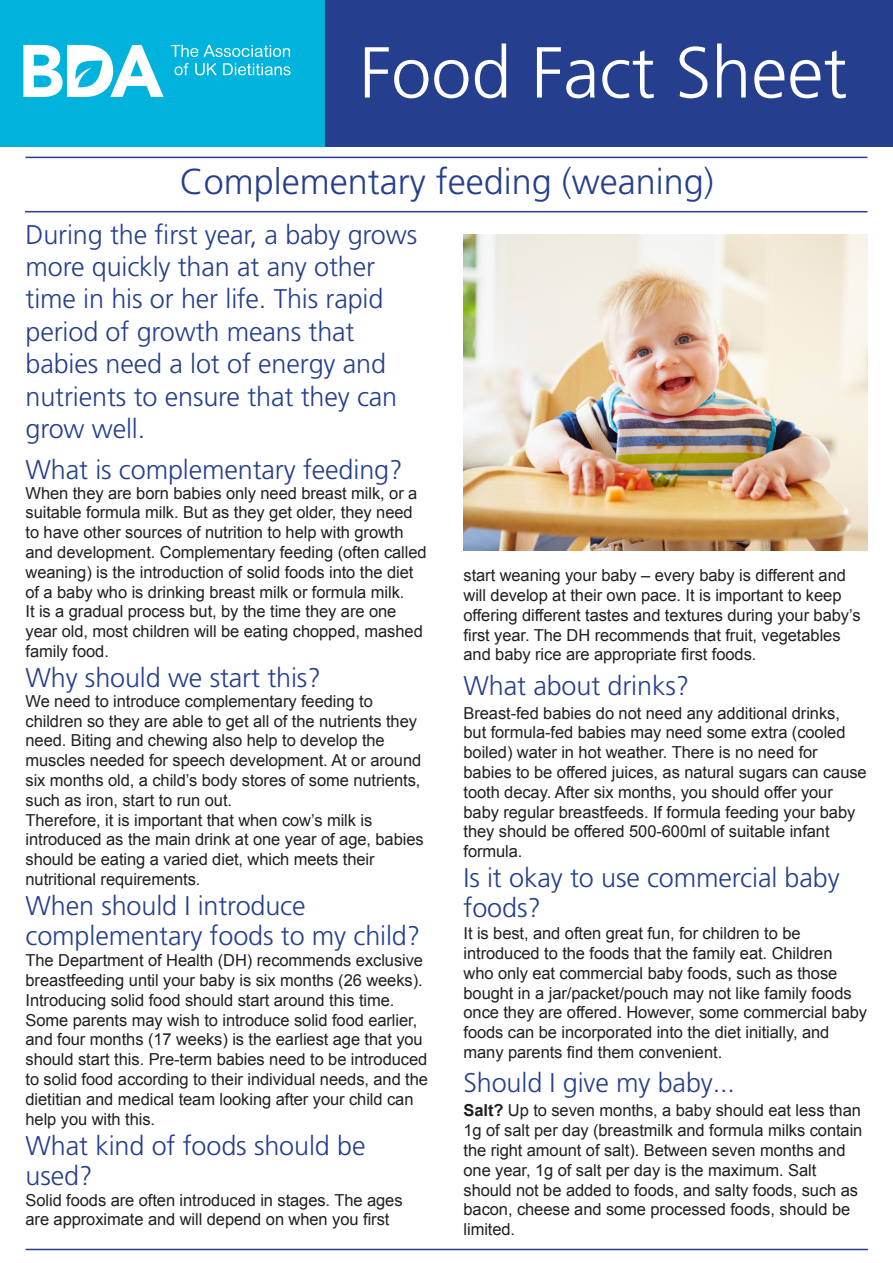
<style>
.page{position:relative;width:893px;height:1263px;background:#fff}
.page>*{position:absolute;margin:0;border:0;box-sizing:border-box;transform-origin:0 0}
.t1{font:300 72px "Frutiger LT Pro";color:#fff}
.Fact_Sheet_Title{font:300 36px "Frutiger LT Pro";color:#253f8e}
.Intro_paragraph{font:300 27px/32.4px "Frutiger LT Pro";letter-spacing:-.005em;color:#253f8e}
.Body{font:300 27px/30px "Frutiger LT Pro";letter-spacing:-.005em;color:#253f8e}
.Subhead_18PT{font:300 27px "Frutiger LT Pro";letter-spacing:-.005em;color:#253f8e}
.Body-2{font:16.5px/19.8px "Arial";letter-spacing:-.005em;color:#231f20}
.s1{font-weight:700}
</style>
<div class="page">
<hr style="left:26px;top:157px;width:841px;height:1px;background:#253f8e">
<hr style="left:25px;top:211px;width:842px;height:1px;background:#253f8e">
<hr style="left:26px;top:1249px;width:842px;height:1px;background:#253f8e">
<div style="left:0;top:0;width:893px;height:147px;background:#253f8e"></div>
<div style="left:0;top:0;width:325px;height:146px;background:#00b3dc"></div>
<svg style="left:23px;top:45px;width:141px;height:52px"></svg>
<svg style="left:171px;top:45px;width:27px;height:12px"></svg>
<svg style="left:204px;top:45px;width:86px;height:12px"></svg>
<svg style="left:175px;top:63px;width:14px;height:12px"></svg>
<svg style="left:195px;top:63px;width:21px;height:12px"></svg>
<svg style="left:223px;top:63px;width:68px;height:12px"></svg>
<img style="left:463px;top:235px;width:404px;height:315px">
<p class="t1" style="left:359px;top:31px;width:490px">Food Fact Sheet</p>
<p class="Fact_Sheet_Title" style="left:180px;top:161px;width:536px">Complementary feeding (weaning)</p>
<p class="Intro_paragraph" style="left:26px;top:218px;width:393px">During the first year, a baby grows more quickly than at any other time in his or her life. This rapid period of growth means that babies need a lot of energy and nutrients to ensure that they can grow well.</p>
<p class="Subhead_18PT" style="left:26px;top:454px;width:379px">What is complementary feeding?</p>
<p class="Body-2" style="left:26px;top:483px;width:403px">When they are born babies only need breast milk, or a suitable formula milk. But as they get older, they need to have other sources of nutrition to help with growth and development. Complementary feeding (often called weaning) is the introduction of solid foods into the diet of a baby who is drinking breast milk or formula milk.<br>It is a gradual process but, by the time they are one year old, most children will be eating chopped, mashed family food.</p>
<p class="Body" style="left:26px;top:663px;width:297px">Why should we start this?</p>
<p class="Body-2" style="left:26px;top:691px;width:397px">We need to introduce complementary feeding to children so they are able to get all of the nutrients they need. Biting and chewing also help to develop the muscles needed for speech development. At or around six months old, a child’s body stores of some nutrients, such as iron, start to run out.</p>
<p class="Body-2" style="left:26px;top:810px;width:400px">Therefore, it is important that when cow’s milk is introduced as the main drink at one year of age, babies should be eating a varied diet, which meets their nutritional requirements.</p>
<p class="Body" style="left:26px;top:891px;width:396px">When should I introduce complementary foods to my child?</p>
<p class="Body-2" style="left:26px;top:951px;width:404px">The Department of Health (DH) recommends exclusive breastfeeding until your baby is six months (26 weeks).<br>Introducing solid food should start around this time.<br>Some parents may wish to introduce solid food earlier, and four months (17 weeks) is the earliest age that you should start this. Pre-term babies need to be introduced to solid food according to their individual needs, and the dietitian and medical team looking after your child can help you with this.</p>
<p class="Body" style="left:26px;top:1130px;width:341px">What kind of foods should be used?</p>
<p class="Body-2" style="left:26px;top:1190px;width:379px">Solid foods are often introduced in stages. The ages are approximate and will depend on when you first</p>
<p class="Body-2" style="left:463px;top:566px;width:399px">start weaning your baby – every baby is different and will develop at their own pace. It is important to keep offering different tastes and textures during your baby’s first year. The DH recommends that fruit, vegetables and baby rice are appropriate first foods.</p>
<p class="Body" style="left:463px;top:670px;width:227px">What about drinks?</p>
<p class="Body-2" style="left:463px;top:703px;width:405px">Breast-fed babies do not need any additional drinks, but formula-fed babies may need some extra (cooled boiled) water in hot weather. There is no need for babies to be offered juices, as natural sugars can cause tooth decay. After six months, you should offer your baby regular breastfeeds. If formula feeding your baby they should be offered 500-600ml of suitable infant formula.</p>
<p class="Body" style="left:463px;top:863px;width:378px">Is it okay to use commercial baby foods?</p>
<p class="Body-2" style="left:463px;top:924px;width:405px">It is best, and often great fun, for children to be introduced to the foods that the family eat. Children<br>who only eat commercial baby foods, such as those bought in a jar/packet/pouch may not like family foods once they are offered. However, some commercial baby foods can be incorporated into the diet initially, and many parents find them convenient.</p>
<p class="Subhead_18PT" style="left:463px;top:1067px;width:273px">Should I give my baby...</p>
<p class="Body-2" style="left:463px;top:1101px;width:400px"><span class="s1">Salt?</span> Up to seven months, a baby should eat less than 1g of salt per day (breastmilk and formula milks contain the right amount of salt). Between seven months and one year, 1g of salt per day is the maximum. Salt should not be added to foods, and salty foods, such as bacon, cheese and some processed foods, should be limited.</p>
</div>
